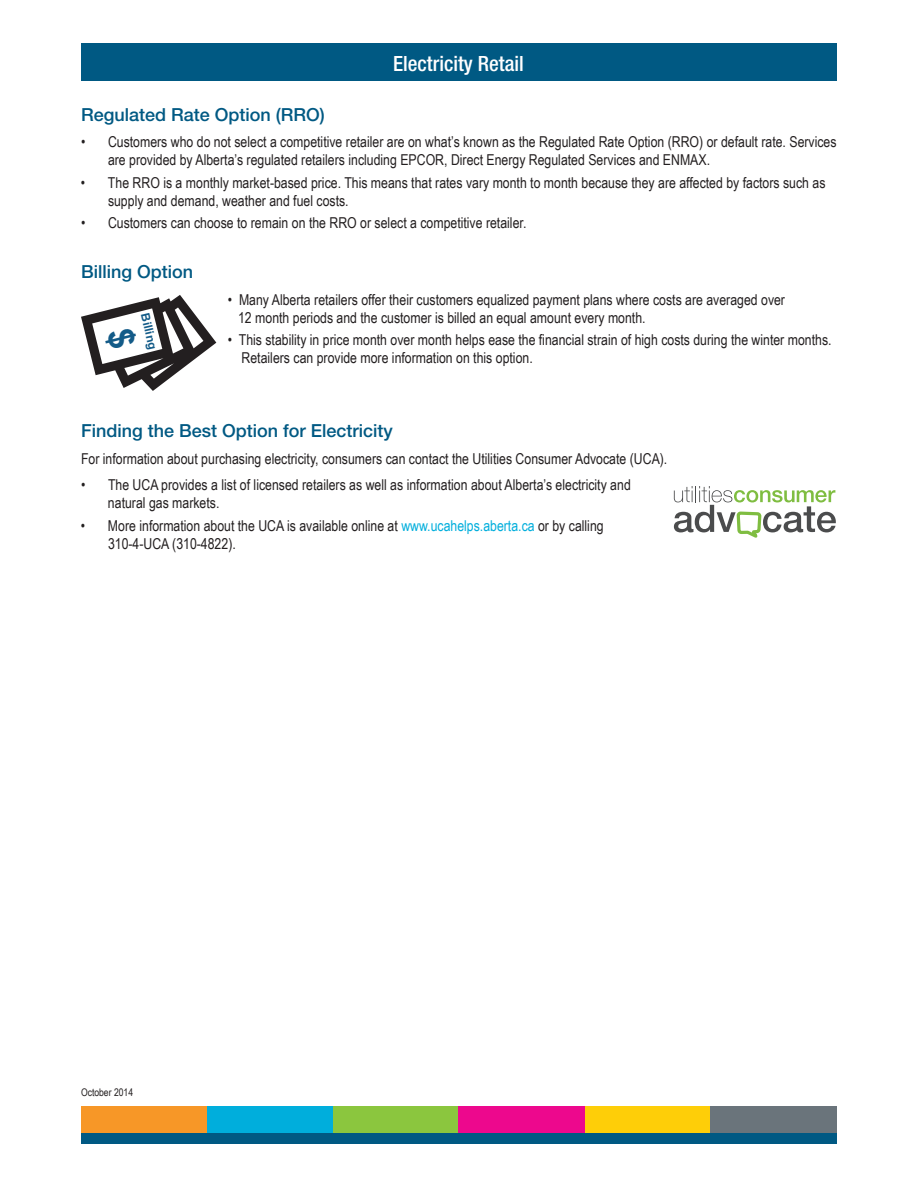
<style>
.page{position:relative;width:918px;height:1188px;background:#fff}
.page>*{position:absolute;margin:0;border:0;box-sizing:border-box;transform-origin:0 0}
.t1{font:500 condensed 21px "Helvetica Neue LT Std";color:#fff}
.t2{font:500 18px "Helvetica Neue LT Std";color:#005983}
.t3{font:15px/18px "Arial Narrow";color:#231f20}
.t4{font:700 12px "Arial";color:#135b88}
.t5{font:10.5px "Arial Narrow";color:#231f20}
.s1{color:#00aedc}
</style>
<div class="page">
<div style="left:81px;top:43px;width:756px;height:38px;background:#005983"></div>
<svg style="left:674px;top:486px;width:162px;height:52px"></svg>
<div style="left:81px;top:1132px;width:756px;height:12px;background:#005983"></div>
<div style="left:81px;top:1106px;width:126px;height:27px;background:#f79727"></div>
<div style="left:207px;top:1106px;width:126px;height:27px;background:#00aedc"></div>
<div style="left:333px;top:1106px;width:126px;height:27px;background:#8bc63e"></div>
<div style="left:585px;top:1106px;width:126px;height:27px;background:#fece08"></div>
<div style="left:459px;top:1106px;width:126px;height:27px;background:#ed088d"></div>
<div style="left:711px;top:1106px;width:126px;height:27px;background:#6a747b"></div>
<svg style="left:81px;top:295px;width:135px;height:96px"></svg>
<h1 class="t1" style="left:393px;top:51px;width:132px">Electricity Retail</h1>
<p class="t2" style="left:81px;top:104px;width:245px">Regulated Rate Option (RRO)</p>
<p class="t3" style="left:108px;top:133px;width:730px;text-indent:-27px">• Customers who do not select a competitive retailer are on what’s known as the Regulated Rate Option (RRO) or default rate. Services are provided by Alberta’s regulated retailers including EPCOR, Direct Energy Regulated Services and ENMAX.</p>
<p class="t3" style="left:108px;top:173px;width:719px;text-indent:-27px">• The RRO is a monthly market-based price. This means that rates vary month to month because they are affected by factors such as supply and demand, weather and fuel costs.</p>
<p class="t3" style="left:81px;top:213px;width:447px">• Customers can choose to remain on the RRO or select a competitive retailer.</p>
<p class="t2" style="left:81px;top:261px;width:114px">Billing Option</p>
<p class="t3" style="left:238px;top:290px;width:548px;text-indent:-10px">• Many Alberta retailers offer their customers equalized payment plans where costs are averaged over<br>12 month periods and the customer is billed an equal amount every month.</p>
<p class="t3" style="left:242px;top:330px;width:592px;text-indent:-14px">• This stability in price month over month helps ease the financial strain of high costs during the winter months.<br>Retailers can provide more information on this option.</p>
<p class="t4" style="left:150px;top:312px;width:38px;rotate:77deg">Billing</p>
<p class="t2" style="left:81px;top:420px;width:313px">Finding the Best Option for Electricity</p>
<p class="t3" style="left:81px;top:449px;width:588px">For information about purchasing electricity, consumers can contact the Utilities Consumer Advocate (UCA).</p>
<p class="t3" style="left:108px;top:475px;width:524px;text-indent:-27px">• The UCA provides a list of licensed retailers as well as information about Alberta’s electricity and natural gas markets.</p>
<p class="t3" style="left:108px;top:516px;width:497px;text-indent:-27px">• More information about the UCA is available online at <span class="s1">www.ucahelps.aberta.ca</span> or by calling<br>310-4-UCA (310-4822).</p>
<p class="t5" style="left:81px;top:1085px;width:54px">October 2014</p>
</div>
